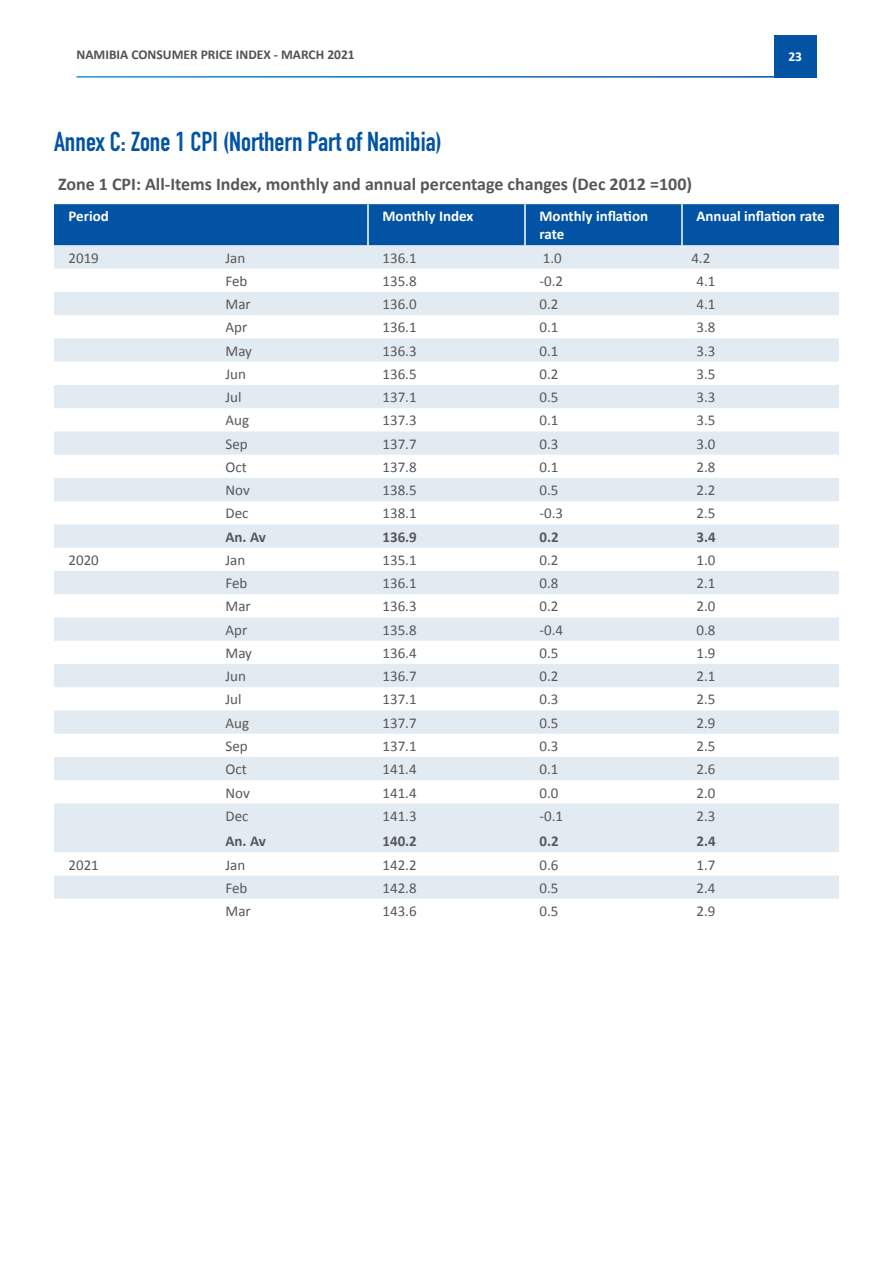
<style>
.page{position:relative;width:893px;height:1263px;background:#fff}
.page>*{position:absolute;margin:0;border:0;box-sizing:border-box;transform-origin:0 0}
.t1{font:700 27px "DIN Condensed";color:#0353a5}
.Sub_header__bold_12{font:700 18px "Calibri";color:#57585a}
.t2{font:15px "Calibri";color:#57585a}
.t3{font:700 15px/18px "Calibri";color:#fff}
.t4{font:700 15px "Calibri";color:#57585a}
.t5{font:700 13.5px "Calibri";color:#535355}
.t6{font:700 13.5px "Calibri";color:#fff}
</style>
<div class="page">
<div style="left:774px;top:35px;width:42px;height:43px;background:#0353a5"></div>
<div style="left:54px;top:204px;width:785px;height:41px;background:#0353a5"></div>
<svg style="left:54px;top:245px;width:785px;height:654px;fill:#e3ebf2"></svg>
<hr style="left:367px;top:204px;width:2px;height:41px;background:#fff">
<hr style="left:524px;top:204px;width:2px;height:41px;background:#fff">
<hr style="left:681px;top:204px;width:2px;height:41px;background:#fff">
<p class="t5" style="left:77px;top:46px;width:280px">NAMIBIA CONSUMER PRICE INDEX - MARCH 2021</p>
<p class="t6" style="left:788px;top:49px;width:15px">23</p>
<p class="t1" style="left:54px;top:123px;width:389px">Annex C: Zone 1 CPI (Northern Part of Namibia)</p>
<p class="Sub_header__bold_12" style="left:58px;top:173px;width:636px">Zone 1 CPI: All-Items Index, monthly and annual percentage changes (Dec 2012 =100)</p>
<p class="t3" style="left:69px;top:207px;width:42px">Period</p>
<p class="t3" style="left:382px;top:207px;width:92px">Monthly Index</p>
<p class="t3" style="left:539px;top:207px;width:110px">Monthly inflation rate</p>
<p class="t3" style="left:696px;top:207px;width:130px">Annual inflation rate</p>
<p class="t2" style="left:69px;top:248px;width:32px">2019</p>
<p class="t2" style="left:225px;top:248px;width:21px">Jan</p>
<p class="t2" style="left:382px;top:248px;width:36px">136.1</p>
<p class="t2" style="left:543px;top:248px;width:20px">1.0</p>
<p class="t2" style="left:691px;top:248px;width:20px">4.2</p>
<p class="t2" style="left:225px;top:272px;width:24px">Feb</p>
<p class="t2" style="left:382px;top:272px;width:36px">135.8</p>
<p class="t2" style="left:539px;top:272px;width:25px">-0.2</p>
<p class="t2" style="left:696px;top:272px;width:20px">4.1</p>
<p class="t2" style="left:225px;top:295px;width:27px">Mar</p>
<p class="t2" style="left:382px;top:295px;width:36px">136.0</p>
<p class="t2" style="left:539px;top:295px;width:20px">0.2</p>
<p class="t2" style="left:696px;top:295px;width:20px">4.1</p>
<p class="t2" style="left:225px;top:318px;width:23px">Apr</p>
<p class="t2" style="left:382px;top:318px;width:36px">136.1</p>
<p class="t2" style="left:539px;top:318px;width:20px">0.1</p>
<p class="t2" style="left:696px;top:318px;width:20px">3.8</p>
<p class="t2" style="left:225px;top:341px;width:28px">May</p>
<p class="t2" style="left:382px;top:341px;width:36px">136.3</p>
<p class="t2" style="left:539px;top:341px;width:20px">0.1</p>
<p class="t2" style="left:696px;top:341px;width:20px">3.3</p>
<p class="t2" style="left:225px;top:365px;width:22px">Jun</p>
<p class="t2" style="left:382px;top:365px;width:36px">136.5</p>
<p class="t2" style="left:539px;top:365px;width:20px">0.2</p>
<p class="t2" style="left:696px;top:365px;width:20px">3.5</p>
<p class="t2" style="left:225px;top:388px;width:18px">Jul</p>
<p class="t2" style="left:382px;top:388px;width:36px">137.1</p>
<p class="t2" style="left:539px;top:388px;width:20px">0.5</p>
<p class="t2" style="left:696px;top:388px;width:20px">3.3</p>
<p class="t2" style="left:225px;top:411px;width:25px">Aug</p>
<p class="t2" style="left:382px;top:411px;width:36px">137.3</p>
<p class="t2" style="left:539px;top:411px;width:20px">0.1</p>
<p class="t2" style="left:696px;top:411px;width:20px">3.5</p>
<p class="t2" style="left:225px;top:434px;width:24px">Sep</p>
<p class="t2" style="left:382px;top:434px;width:36px">137.7</p>
<p class="t2" style="left:539px;top:434px;width:20px">0.3</p>
<p class="t2" style="left:696px;top:434px;width:20px">3.0</p>
<p class="t2" style="left:225px;top:458px;width:23px">Oct</p>
<p class="t2" style="left:382px;top:458px;width:36px">137.8</p>
<p class="t2" style="left:539px;top:458px;width:20px">0.1</p>
<p class="t2" style="left:696px;top:458px;width:20px">2.8</p>
<p class="t2" style="left:225px;top:481px;width:26px">Nov</p>
<p class="t2" style="left:382px;top:481px;width:36px">138.5</p>
<p class="t2" style="left:539px;top:481px;width:20px">0.5</p>
<p class="t2" style="left:696px;top:481px;width:20px">2.2</p>
<p class="t2" style="left:225px;top:504px;width:25px">Dec</p>
<p class="t2" style="left:382px;top:504px;width:36px">138.1</p>
<p class="t2" style="left:539px;top:504px;width:25px">-0.3</p>
<p class="t2" style="left:696px;top:504px;width:20px">2.5</p>
<p class="t4" style="left:225px;top:527px;width:42px">An. Av</p>
<p class="t4" style="left:382px;top:527px;width:36px">136.9</p>
<p class="t4" style="left:539px;top:527px;width:21px">0.2</p>
<p class="t4" style="left:696px;top:527px;width:21px">3.4</p>
<p class="t2" style="left:69px;top:551px;width:32px">2020</p>
<p class="t2" style="left:225px;top:551px;width:21px">Jan</p>
<p class="t2" style="left:382px;top:551px;width:36px">135.1</p>
<p class="t2" style="left:539px;top:551px;width:20px">0.2</p>
<p class="t2" style="left:696px;top:551px;width:20px">1.0</p>
<p class="t2" style="left:225px;top:574px;width:24px">Feb</p>
<p class="t2" style="left:382px;top:574px;width:36px">136.1</p>
<p class="t2" style="left:539px;top:574px;width:20px">0.8</p>
<p class="t2" style="left:696px;top:574px;width:20px">2.1</p>
<p class="t2" style="left:225px;top:597px;width:27px">Mar</p>
<p class="t2" style="left:382px;top:597px;width:36px">136.3</p>
<p class="t2" style="left:539px;top:597px;width:20px">0.2</p>
<p class="t2" style="left:696px;top:597px;width:20px">2.0</p>
<p class="t2" style="left:225px;top:620px;width:23px">Apr</p>
<p class="t2" style="left:382px;top:620px;width:36px">135.8</p>
<p class="t2" style="left:539px;top:620px;width:25px">-0.4</p>
<p class="t2" style="left:696px;top:620px;width:20px">0.8</p>
<p class="t2" style="left:225px;top:644px;width:28px">May</p>
<p class="t2" style="left:382px;top:644px;width:36px">136.4</p>
<p class="t2" style="left:539px;top:644px;width:20px">0.5</p>
<p class="t2" style="left:696px;top:644px;width:20px">1.9</p>
<p class="t2" style="left:225px;top:667px;width:22px">Jun</p>
<p class="t2" style="left:382px;top:667px;width:36px">136.7</p>
<p class="t2" style="left:539px;top:667px;width:20px">0.2</p>
<p class="t2" style="left:696px;top:667px;width:20px">2.1</p>
<p class="t2" style="left:225px;top:690px;width:18px">Jul</p>
<p class="t2" style="left:382px;top:690px;width:36px">137.1</p>
<p class="t2" style="left:539px;top:690px;width:20px">0.3</p>
<p class="t2" style="left:696px;top:690px;width:20px">2.5</p>
<p class="t2" style="left:225px;top:713px;width:25px">Aug</p>
<p class="t2" style="left:382px;top:713px;width:36px">137.7</p>
<p class="t2" style="left:539px;top:713px;width:20px">0.5</p>
<p class="t2" style="left:696px;top:713px;width:20px">2.9</p>
<p class="t2" style="left:225px;top:737px;width:24px">Sep</p>
<p class="t2" style="left:382px;top:737px;width:36px">137.1</p>
<p class="t2" style="left:539px;top:737px;width:20px">0.3</p>
<p class="t2" style="left:696px;top:737px;width:20px">2.5</p>
<p class="t2" style="left:225px;top:760px;width:23px">Oct</p>
<p class="t2" style="left:382px;top:760px;width:36px">141.4</p>
<p class="t2" style="left:539px;top:760px;width:20px">0.1</p>
<p class="t2" style="left:696px;top:760px;width:20px">2.6</p>
<p class="t2" style="left:225px;top:783px;width:26px">Nov</p>
<p class="t2" style="left:382px;top:783px;width:36px">141.4</p>
<p class="t2" style="left:539px;top:783px;width:20px">0.0</p>
<p class="t2" style="left:696px;top:783px;width:20px">2.0</p>
<p class="t2" style="left:225px;top:806px;width:25px">Dec</p>
<p class="t2" style="left:382px;top:806px;width:36px">141.3</p>
<p class="t2" style="left:539px;top:806px;width:25px">-0.1</p>
<p class="t2" style="left:696px;top:806px;width:20px">2.3</p>
<p class="t4" style="left:225px;top:832px;width:42px">An. Av</p>
<p class="t4" style="left:382px;top:832px;width:36px">140.2</p>
<p class="t4" style="left:539px;top:832px;width:21px">0.2</p>
<p class="t4" style="left:696px;top:832px;width:21px">2.4</p>
<p class="t2" style="left:69px;top:855px;width:32px">2021</p>
<p class="t2" style="left:225px;top:855px;width:21px">Jan</p>
<p class="t2" style="left:382px;top:855px;width:36px">142.2</p>
<p class="t2" style="left:539px;top:855px;width:20px">0.6</p>
<p class="t2" style="left:696px;top:855px;width:20px">1.7</p>
<p class="t2" style="left:225px;top:878px;width:24px">Feb</p>
<p class="t2" style="left:382px;top:878px;width:36px">142.8</p>
<p class="t2" style="left:539px;top:878px;width:20px">0.5</p>
<p class="t2" style="left:696px;top:878px;width:20px">2.4</p>
<p class="t2" style="left:225px;top:902px;width:27px">Mar</p>
<p class="t2" style="left:382px;top:902px;width:36px">143.6</p>
<p class="t2" style="left:539px;top:902px;width:20px">0.5</p>
<p class="t2" style="left:696px;top:902px;width:20px">2.9</p>
</div>
